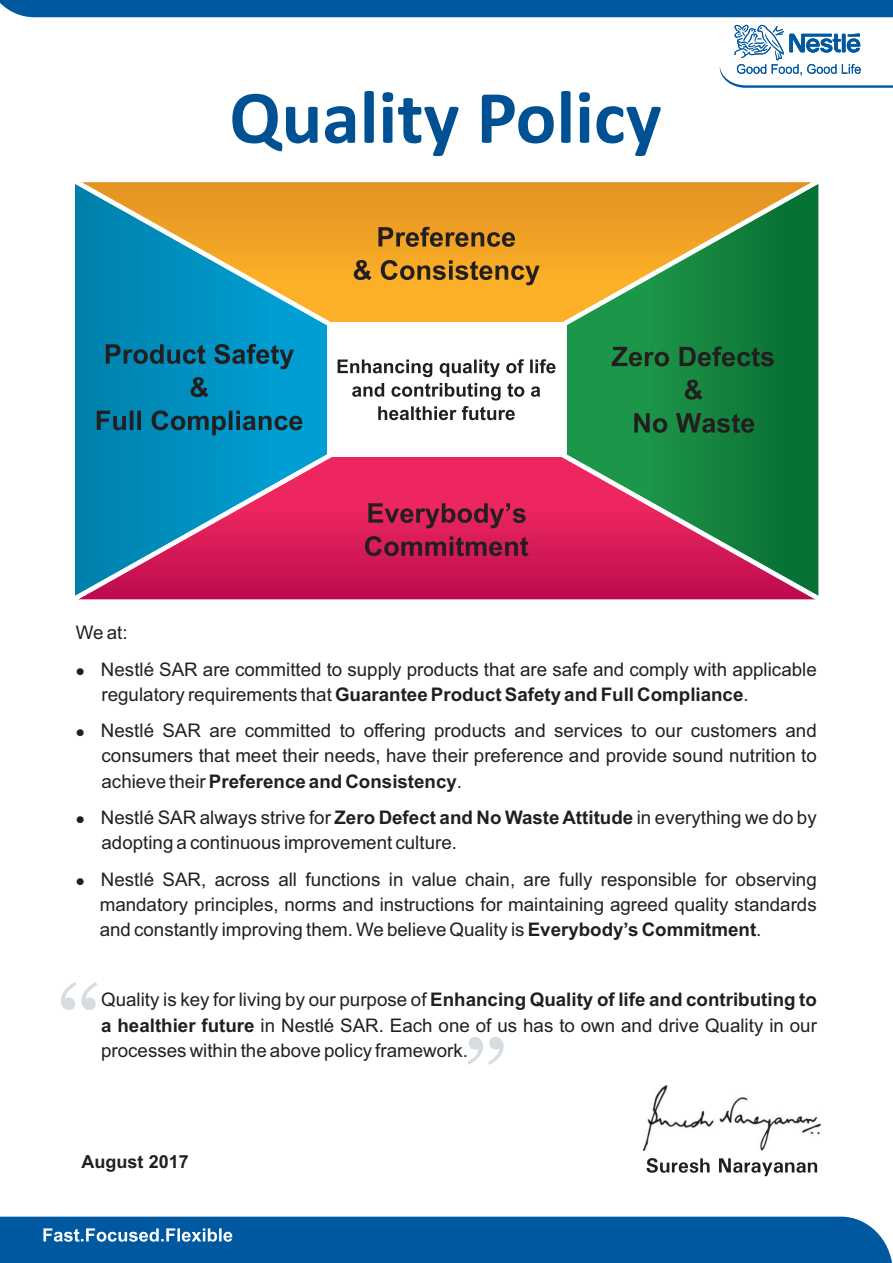
<style>
.page{position:relative;width:893px;height:1263px;background:#fff}
.page>*{position:absolute;margin:0;border:0;box-sizing:border-box;transform-origin:0 0}
.t1{font:700 75.9px "Calibri";color:#005094}
.t2{font:18.75px/25.2px "Arial";color:#231f20;text-align:justify}
.t3{font:700 18px "Arial";color:#231f20}
.s1{font-weight:700}
</style>
<div class="page">
<svg style="left:720px;top:25px;width:173px;height:63px"></svg>
<div style="left:0;top:0;width:893px;height:17px;background:#0058a1"></div>
<div style="left:0;top:1217px;width:892px;height:46px;background:#0058a1"></div>
<svg style="left:467px;top:1037px;width:37px;height:28px"></svg>
<svg style="left:61px;top:982px;width:36px;height:28px"></svg>
<svg style="left:75px;top:182px;width:363px;height:418px;background:#70757d"></svg>
<svg style="left:438px;top:182px;width:381px;height:418px;background:#7c7041"></svg>
<div style="left:327px;top:322px;width:239px;height:135px;background:#fff"></div>
<svg style="left:338px;top:359px;width:218px;height:18px"></svg>
<svg style="left:352px;top:383px;width:188px;height:37px"></svg>
<svg style="left:647px;top:1158px;width:63px;height:15px"></svg>
<svg style="left:719px;top:1158px;width:98px;height:18px"></svg>
<img style="left:644px;top:1086px;width:176px;height:64px">
<h1 class="t1" style="left:229px;top:86px;width:434px">Quality Policy</h1>
<p class="t2" style="left:76px;top:621px;width:53px">We at:</p>
<p class="t2" style="left:102px;top:658px;width:717px;text-indent:-26px">● Nestlé SAR are committed to supply products that are safe and comply with applicable regulatory requirements that <span class="s1">Guarantee Product Safety and Full Compliance</span>.</p>
<p class="t2" style="left:102px;top:720px;width:717px;text-indent:-26px">● Nestlé SAR are committed to offering products and services to our customers and consumers that meet their needs, have their preference and provide sound nutrition to achieve their <span class="s1">Preference and Consistency</span>.</p>
<p class="t2" style="left:102px;top:807px;width:717px;text-indent:-26px">● Nestlé SAR always strive for <span class="s1">Zero Defect and No Waste Attitude</span> in everything we do by adopting a continuous improvement culture.</p>
<p class="t2" style="left:100px;top:869px;width:718px;text-indent:-24px">● Nestlé SAR, across all functions in value chain, are fully responsible for observing mandatory principles, norms and instructions for maintaining agreed quality standards and constantly improving them. We believe Quality is <span class="s1">Everybody’s Commitment</span>.</p>
<p class="t2" style="left:101px;top:989px;width:717px">Quality is key for living by our purpose of <span class="s1">Enhancing Quality of life and contributing to a healthier future</span> in Nestlé SAR. Each one of us has to own and drive Quality in our processes within the above policy framework.</p>
<p class="t3" style="left:81px;top:1155px;width:109px">August 2017</p>
</div>
